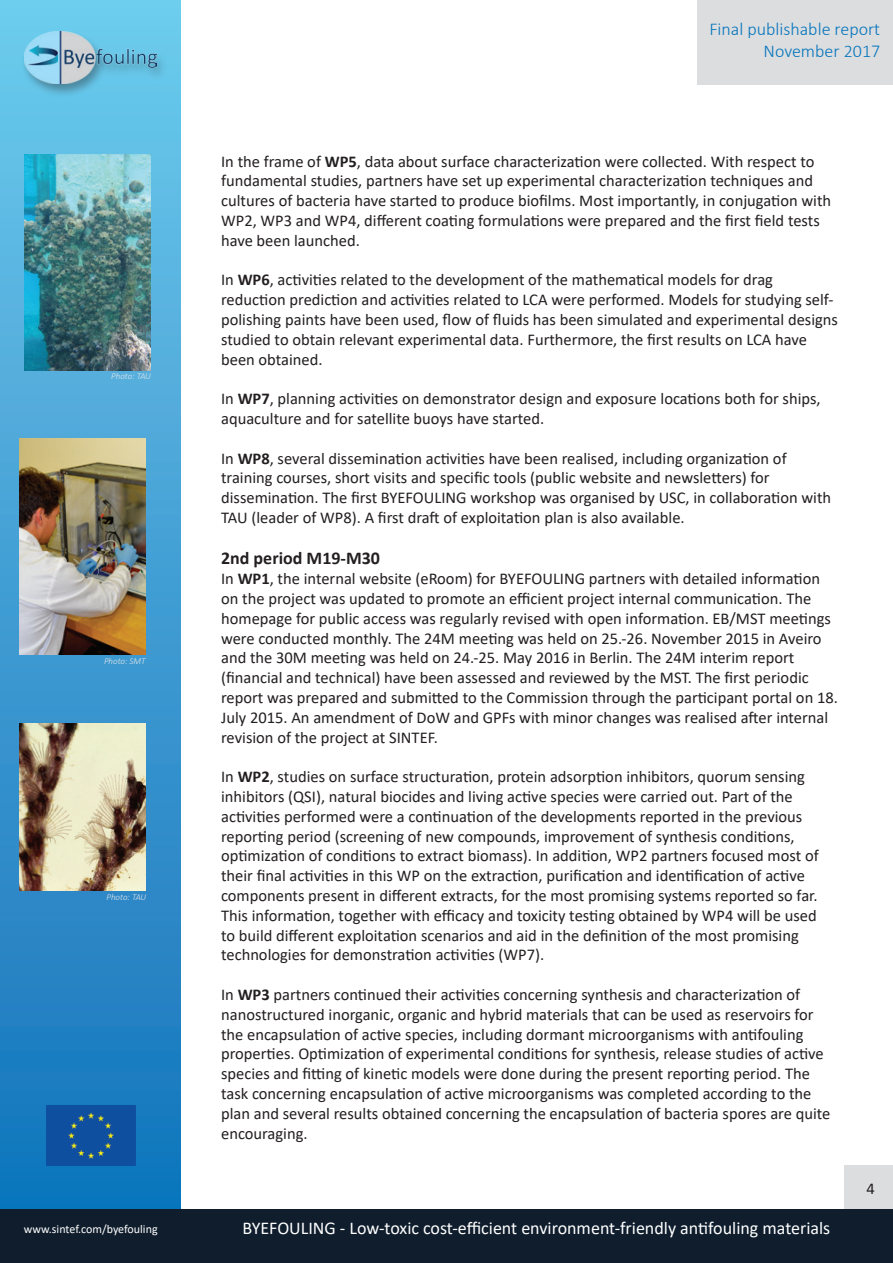
<style>
.page{position:relative;width:893px;height:1263px;background:#fff}
.page>*{position:absolute;margin:0;border:0;box-sizing:border-box;transform-origin:0 0}
.t1{font:18px "Calibri";color:#fff}
.t2{font:300 18px/21.6px "Calibri";color:#0575bc;text-align:right}
.t3{font:700 18px "Calibri";color:#231f20}
.t4{font:16.5px/19.8px "Calibri";color:#231f20}
.t5{font:12px "Calibri";color:#fff}
.t6{font:italic 300 9px "Calibri";color:#e6e7e9}
.s1{font-weight:700}
</style>
<div class="page">
<div style="left:0;top:0;width:181px;height:1209px;background:linear-gradient(to bottom,#70caec,#1272ba)"></div>
<div style="left:46px;top:1106px;width:89px;height:59px;background:#0f4fa0"></div>
<div style="left:21px;top:30px;width:147px;height:69px;background:#231f20;opacity:.38"></div>
<img style="left:24px;top:31px;width:132px;height:53px">
<div style="left:697px;top:0;width:196px;height:85px;background:#dcdddf"></div>
<div style="left:844px;top:1165px;width:49px;height:44px;background:#dcdddf"></div>
<div style="left:0;top:1209px;width:893px;height:54px;background:#0f1d2d"></div>
<img style="left:19px;top:723px;width:127px;height:168px">
<img style="left:24px;top:154px;width:127px;height:216px">
<img style="left:19px;top:439px;width:127px;height:216px">
<p class="t6" style="left:111px;top:370px;width:41px">Photo: TAU</p>
<p class="t6" style="left:104px;top:655px;width:43px">Photo: SMT</p>
<p class="t6" style="left:107px;top:891px;width:41px">Photo: TAU</p>
<p class="t2" style="left:709px;top:18px;width:172px">Final publishable report<br>November 2017</p>
<p class="t4" style="left:221px;top:151px;width:612px">In the frame of <span class="s1">WP5</span>, data about surface characterization were collected. With respect to fundamental studies, partners have set up experimental characterization techniques and cultures of bacteria have started to produce biofilms. Most importantly, in conjugation with WP2, WP3 and WP4, different coating formulations were prepared and the first field tests have been launched.</p>
<p class="t4" style="left:221px;top:270px;width:618px">In <span class="s1">WP6</span>, activities related to the development of the mathematical models for drag reduction prediction and activities related to LCA were performed. Models for studying self&shy;polishing paints have been used, flow of fluids has been simulated and experimental designs studied to obtain relevant experimental data. Furthermore, the first results on LCA have been obtained.</p>
<p class="t4" style="left:221px;top:388px;width:601px">In <span class="s1">WP7</span>, planning activities on demonstrator design and exposure locations both for ships, aquaculture and for satellite buoys have started.</p>
<p class="t4" style="left:221px;top:448px;width:612px">In <span class="s1">WP8</span>, several dissemination activities have been realised, including organization of training courses, short visits and specific tools (public website and newsletters) for dissemination. The first BYEFOULING workshop was organised by USC, in collaboration with TAU (leader of WP8). A first draft of exploitation plan is also available.</p>
<p class="t3" style="left:221px;top:546px;width:160px">2nd period M19-M30</p>
<p class="t4" style="left:221px;top:568px;width:618px">In <span class="s1">WP1</span>, the internal website (eRoom) for BYEFOULING partners with detailed information on the project was updated to promote an efficient project internal communication. The homepage for public access was regularly revised with open information. EB/MST meetings were conducted monthly. The 24M meeting was held on 25.-26. November 2015 in Aveiro and the 30M meeting was held on 24.-25. May 2016 in Berlin. The 24M interim report (financial and technical) have been assessed and reviewed by the MST. The first periodic report was prepared and submitted to the Commission through the participant portal on 18.<br>July 2015. An amendment of DoW and GPFs with minor changes was realised after internal revision of the project at SINTEF.</p>
<p class="t4" style="left:221px;top:766px;width:599px">In <span class="s1">WP2</span>, studies on surface structuration, protein adsorption inhibitors, quorum sensing inhibitors (QSI), natural biocides and living active species were carried out. Part of the activities performed were a continuation of the developments reported in the previous reporting period (screening of new compounds, improvement of synthesis conditions, optimization of conditions to extract biomass). In addition, WP2 partners focused most of their final activities in this WP on the extraction, purification and identification of active components present in different extracts, for the most promising systems reported so far.<br>This information, together with efficacy and toxicity testing obtained by WP4 will be used to build different exploitation scenarios and aid in the definition of the most promising technologies for demonstration activities (WP7).</p>
<p class="t4" style="left:221px;top:984px;width:611px">In <span class="s1">WP3</span> partners continued their activities concerning synthesis and characterization of nanostructured inorganic, organic and hybrid materials that can be used as reservoirs for the encapsulation of active species, including dormant microorganisms with antifouling properties. Optimization of experimental conditions for synthesis, release studies of active species and fitting of kinetic models were done during the present reporting period. The task concerning encapsulation of active microorganisms was completed according to the plan and several results obtained concerning the encapsulation of bacteria spores are quite encouraging.</p>
<p class="t4" style="left:866px;top:1178px;width:10px">4</p>
<p class="t5" style="left:24px;top:1221px;width:135px">www.sintef.com/byefouling</p>
<p class="t1" style="left:242px;top:1215px;width:589px">BYEFOULING - Low-toxic cost-efficient environment-friendly antifouling materials</p>
</div>
